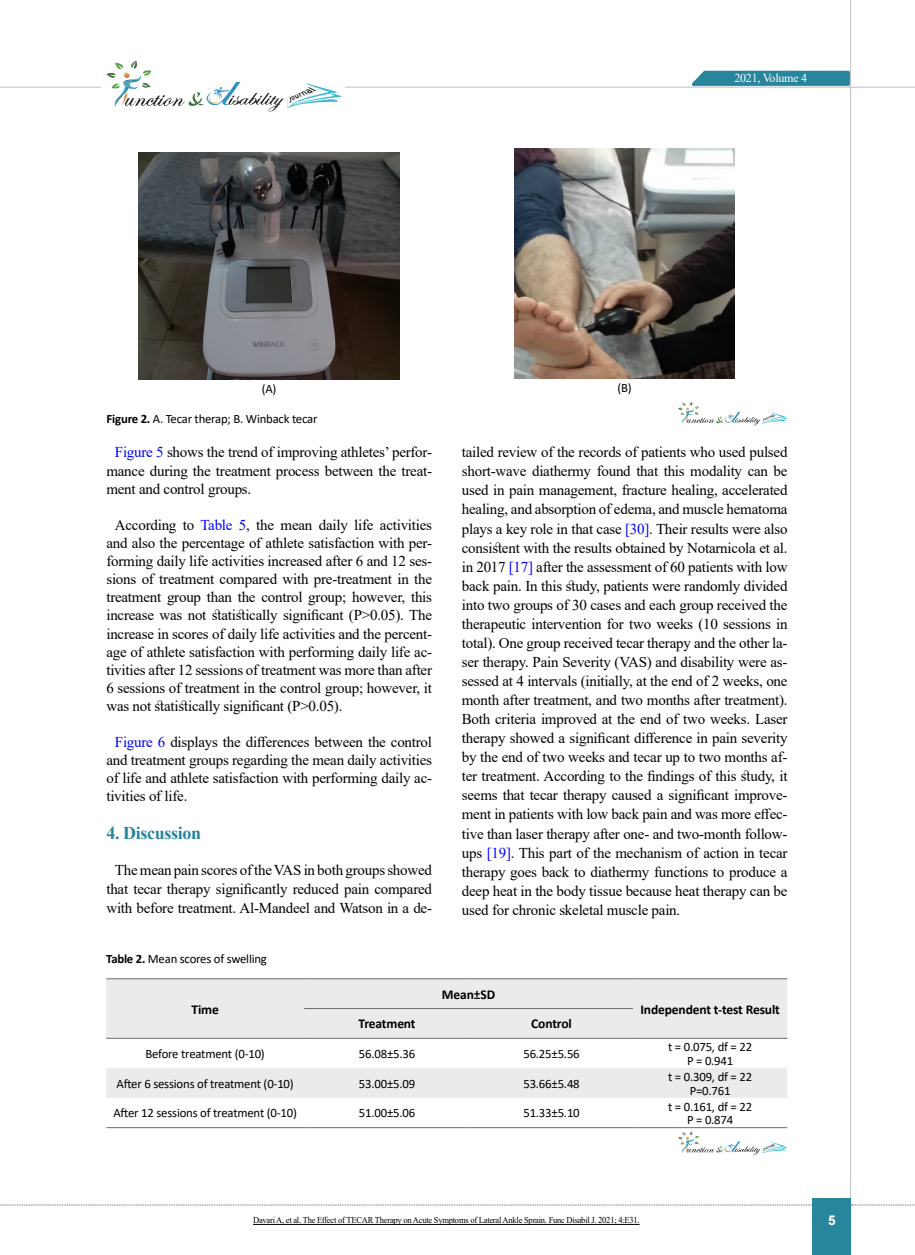
<style>
.page{position:relative;width:915px;height:1255px;background:#fff}
.page>*{position:absolute;margin:0;border:0;box-sizing:border-box;transform-origin:0 0}
.t1{font:700 18px "Times New Roman";letter-spacing:-.02em;color:#27859c}
.t2{font:15px/19px "Times New Roman";letter-spacing:-.015em;color:#000;text-align:justify}
.t3{font:700 13.5px "Calibri";letter-spacing:-.01em;color:#000}
.t4{font:700 13.5px "Arial";color:#fff}
.t5{font:12.75px/13.5px "Calibri";letter-spacing:-.015em;color:#000;text-align:center}
.t6{font:12.15px "Times New Roman";letter-spacing:-.025em;color:#fff}
.t7{font:9px "Times New Roman";letter-spacing:-.03em;color:#000;scale:.95 1}
.s1{font-weight:700}
.s2{color:#00f}
</style>
<div class="page">
<hr style="left:849px;top:0;width:1px;height:1254px;background:#c2c4c6">
<hr style="left:0;top:87px;width:914px;height:1px;background:#c2c4c6">
<svg style="left:0;top:1204px;width:812px;height:1px"></svg>
<svg style="left:851px;top:1204px;width:64px;height:1px"></svg>
<svg style="left:686px;top:69px;width:165px;height:18px;background:#549eb0"></svg>
<div style="left:812px;top:1198px;width:38px;height:56px;background:#27859c"></div>
<div style="left:101px;top:57px;width:243px;height:55px;background:#fff"></div>
<svg style="left:106px;top:61px;width:235px;height:51px"></svg>
<img style="left:139px;top:152px;width:260px;height:227px">
<img style="left:514px;top:149px;width:220px;height:229px">
<svg style="left:678px;top:402px;width:109px;height:23px"></svg>
<svg style="left:106px;top:979px;width:681px;height:118px;fill:#ebebec"></svg>
<hr style="left:106px;top:978px;width:198px;height:1px;background:#6d6e71">
<hr style="left:106px;top:1037px;width:198px;height:1px;background:#6d6e71">
<hr style="left:304px;top:978px;width:166px;height:1px;background:#6d6e71">
<hr style="left:470px;top:978px;width:163px;height:1px;background:#6d6e71">
<hr style="left:633px;top:978px;width:154px;height:1px;background:#6d6e71">
<hr style="left:633px;top:1037px;width:154px;height:1px;background:#6d6e71">
<hr style="left:304px;top:1008px;width:166px;height:1px;background:#6d6e71">
<hr style="left:470px;top:1008px;width:163px;height:1px;background:#6d6e71">
<hr style="left:304px;top:1037px;width:166px;height:1px;background:#6d6e71">
<hr style="left:470px;top:1037px;width:163px;height:1px;background:#6d6e71">
<hr style="left:106px;top:1127px;width:198px;height:1px;background:#6d6e71">
<hr style="left:304px;top:1127px;width:166px;height:1px;background:#6d6e71">
<hr style="left:470px;top:1127px;width:163px;height:1px;background:#6d6e71">
<hr style="left:633px;top:1127px;width:154px;height:1px;background:#6d6e71">
<svg style="left:678px;top:1131px;width:109px;height:24px"></svg>
<hr style="left:253px;top:1224px;width:386px;height:1px;background:#000">
<p class="t6" style="left:734px;top:69px;width:74px">2021, Volume 4</p>
<p class="t5" style="left:262px;top:381px;width:16px">(A)</p>
<p class="t5" style="left:617px;top:381px;width:16px">(B)</p>
<p class="t5" style="left:106px;top:412px;width:212px"><span class="s1">Figure 2.</span> A. Tecar therap; B. Winback tecar</p>
<p class="t2" style="left:106px;top:442px;width:327px;line-height:18.6px;text-indent:9px"><span class="s2">Figure 5</span> shows the trend of improving athletes’ perfor&shy;mance during the treatment process between the treat&shy;ment and control groups.</p>
<p class="t2" style="left:106px;top:516px;width:327px;line-height:18px;text-indent:9px">According to <span class="s2">Table 5</span>, the mean daily life activities and also the percentage of athlete satisfaction with per&shy;forming daily life activities increased after 6 and 12 ses&shy;sions of treatment compared with pre-treatment in the treatment group than the control group; however, this increase was not statistically significant (P&gt;0.05). The increase in scores of daily life activities and the percent&shy;age of athlete satisfaction with performing daily life ac&shy;tivities after 12 sessions of treatment was more than after 6 sessions of treatment in the control group; however, it was not statistically significant (P&gt;0.05).</p>
<p class="t2" style="left:106px;top:732px;width:327px;line-height:18px;text-indent:9px"><span class="s2">Figure 6</span> displays the differences between the control and treatment groups regarding the mean daily activities of life and athlete satisfaction with performing daily ac&shy;tivities of life.</p>
<p class="t1" style="left:106px;top:820px;width:96px">4. Discussion</p>
<p class="t2" style="left:106px;top:860px;width:327px;text-align:center">The mean pain scores of the VAS in both groups showed that tecar therapy significantly reduced pain compared with before treatment. Al-Mandeel and Watson in a de-</p>
<p class="t2" style="left:461px;top:442px;width:327px">tailed review of the records of patients who used pulsed short-wave diathermy found that this modality can be used in pain management, fracture healing, accelerated healing, and absorption of edema, and muscle hematoma plays a key role in that case <span class="s2">[30]</span>. Their results were also consistent with the results obtained by Notarnicola et al. in 2017 <span class="s2">[17]</span> after the assessment of 60 patients with low back pain. In this study, patients were randomly divided into two groups of 30 cases and each group received the therapeutic intervention for two weeks (10 sessions in total). One group received tecar therapy and the other la&shy;ser therapy. Pain Severity (VAS) and disability were as&shy;sessed at 4 intervals (initially, at the end of 2 weeks, one month after treatment, and two months after treatment).<br>Both criteria improved at the end of two weeks. Laser therapy showed a significant difference in pain severity by the end of two weeks and tecar up to two months af&shy;ter treatment. According to the findings of this study, it seems that tecar therapy caused a significant improve&shy;ment in patients with low back pain and was more effec&shy;tive than laser therapy after one- and two-month follow&shy;ups <span class="s2">[19]</span>. This part of the mechanism of action in tecar therapy goes back to diathermy functions to produce a deep heat in the body tissue because heat therapy can be used for chronic skeletal muscle pain.</p>
<p class="t5" style="left:106px;top:951px;width:162px"><span class="s1">Table 2.</span> Mean scores of swelling</p>
<p class="t3" style="left:191px;top:999px;width:29px">Time</p>
<p class="t3" style="left:442px;top:984px;width:55px">Mean±SD</p>
<p class="t3" style="left:640px;top:999px;width:141px">Independent t-test Result</p>
<p class="t3" style="left:358px;top:1014px;width:59px">Treatment</p>
<p class="t3" style="left:531px;top:1014px;width:42px">Control</p>
<p class="t5" style="left:145px;top:1046px;width:121px">Before treatment (0-10)</p>
<p class="t5" style="left:359px;top:1046px;width:58px">56.08±5.36</p>
<p class="t5" style="left:523px;top:1046px;width:58px">56.25±5.56</p>
<p class="t5" style="left:668px;top:1040px;width:85px">t = 0.075, df = 22<br>P = 0.941</p>
<p class="t5" style="left:116px;top:1076px;width:179px">After 6 sessions of treatment (0-10)</p>
<p class="t5" style="left:359px;top:1076px;width:58px">53.00±5.09</p>
<p class="t5" style="left:523px;top:1076px;width:58px">53.66±5.48</p>
<p class="t5" style="left:668px;top:1069px;width:85px">t = 0.309, df = 22<br>P=0.761</p>
<p class="t5" style="left:113px;top:1105px;width:185px">After 12 sessions of treatment (0-10)</p>
<p class="t5" style="left:359px;top:1105px;width:58px">51.00±5.06</p>
<p class="t5" style="left:523px;top:1105px;width:58px">51.33±5.10</p>
<p class="t5" style="left:668px;top:1099px;width:85px">t = 0.161, df = 22<br>P = 0.874</p>
<p class="t7" style="left:253px;top:1213px;width:408px">Davari A, et al. The Effect of TECAR Therapy on Acute Symptoms of Lateral Ankle Sprain. Func Disabil J. 2021; 4:E31.</p>
<p class="t4" style="left:827px;top:1210px;width:9px">5</p>
</div>
